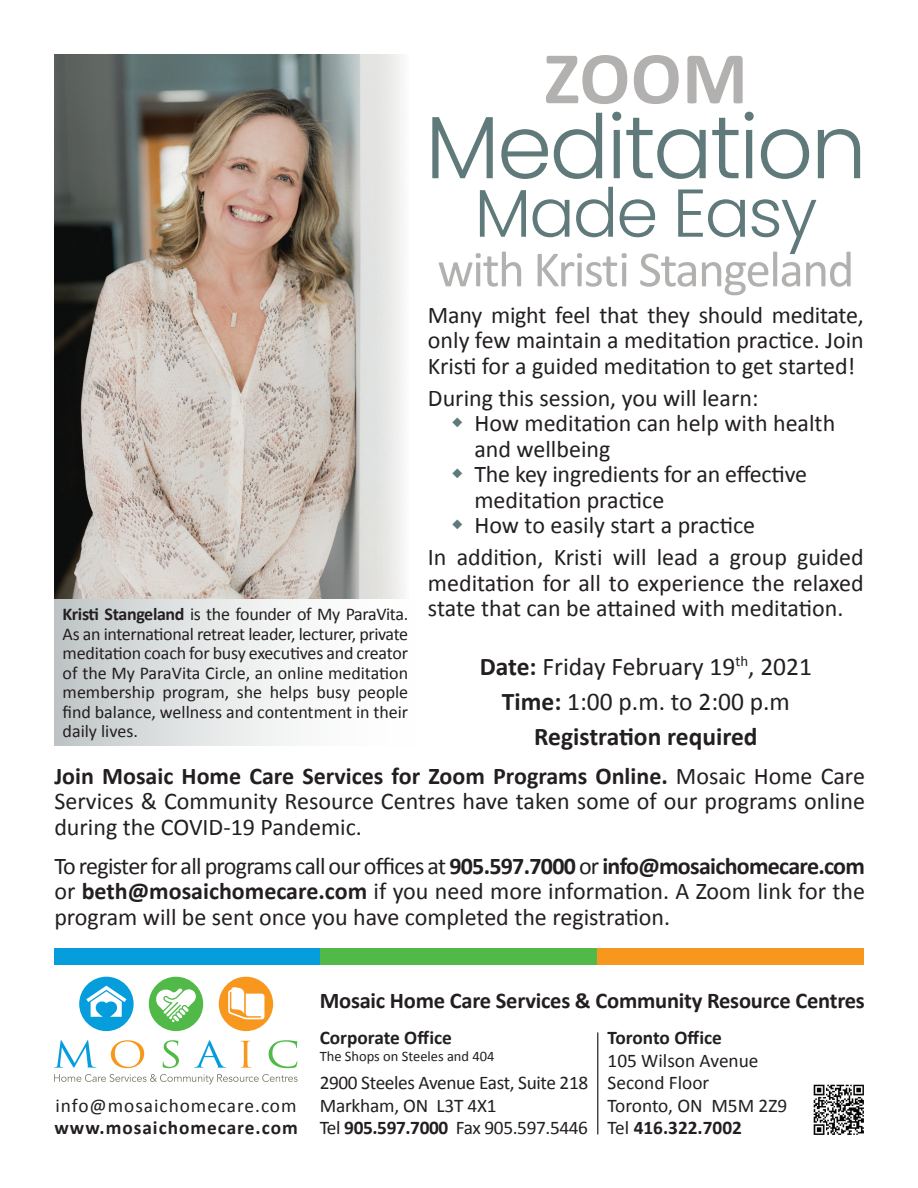
<style>
.page{position:relative;width:918px;height:1188px;background:#fff}
.page>*{position:absolute;margin:0;border:0;box-sizing:border-box;transform-origin:0 0}
.t1{font:300 88.5px "Poppins";letter-spacing:-.03em;color:#60797a}
.t2{font:700 75px "Calibri";color:#b3b1b0}
.t3{font:300 67.5px "Poppins";letter-spacing:-.03em;color:#60797a}
.t4{font:51px "Calibri";letter-spacing:-.03em;color:#b3b1b0}
.t5{font:25.5px/35.2px "Calibri";color:#231f20;text-align:center}
.t6{font:24px/25.5px "Calibri";color:#231f20;text-align:justify}
.t7{font:700 22.5px "Calibri";letter-spacing:-.01em;color:#231f20}
.t8{font:19.35px/22.5px "Calibri";letter-spacing:-.01em;color:#231f20}
.t9{font:700 19.35px "Calibri";color:#231f20}
.t10{font:19.35px "Calibri";letter-spacing:.05em;color:#231f20}
.t11{font:700 19.35px "Calibri";letter-spacing:.05em;color:#231f20}
.t12{font:18px/19.5px "Calibri";color:#231f20;text-align:justify}
.t13{font:14.55px "Calibri";color:#231f20}
.s1{font-weight:700}
</style>
<div class="page">
<div style="left:54px;top:598px;width:374px;height:148px;background:linear-gradient(to right,#c6cbcc,#fff)"></div>
<div style="left:79px;top:977px;width:55px;height:54px;background:#069ddc;border-radius:50%"></div>
<div style="left:219px;top:977px;width:54px;height:54px;background:#f7971d;border-radius:50%"></div>
<div style="left:149px;top:977px;width:54px;height:54px;background:#51b948;border-radius:50%"></div>
<svg style="left:86px;top:986px;width:40px;height:31px"></svg>
<svg style="left:155px;top:988px;width:41px;height:34px"></svg>
<svg style="left:228px;top:987px;width:36px;height:32px"></svg>
<svg style="left:54px;top:1074px;width:244px;height:10px"></svg>
<svg style="left:54px;top:1040px;width:43px;height:28px"></svg>
<svg style="left:111px;top:1040px;width:33px;height:28px"></svg>
<svg style="left:163px;top:1040px;width:16px;height:28px"></svg>
<svg style="left:194px;top:1040px;width:32px;height:28px"></svg>
<svg style="left:241px;top:1041px;width:11px;height:27px"></svg>
<svg style="left:269px;top:1040px;width:28px;height:28px"></svg>
<img style="left:813px;top:1084px;width:51px;height:51px">
<hr style="left:597px;top:1032px;width:1px;height:102px;background:#231f20">
<div style="left:54px;top:948px;width:266px;height:17px;background:#069ddc"></div>
<div style="left:320px;top:948px;width:278px;height:17px;background:#51b948"></div>
<div style="left:598px;top:948px;width:266px;height:17px;background:#f7971d"></div>
<img style="left:54px;top:54px;width:349px;height:544px">
<h2 class="t2" style="left:544px;top:30px;width:205px">ZOOM</h2>
<h1 class="t1" style="left:425px;top:96px;width:443px">Meditation</h1>
<h3 class="t3" style="left:474px;top:174px;width:344px">Made Easy</h3>
<h3 class="t4" style="left:437px;top:237px;width:418px">with Kristi Stangeland</h3>
<p class="t6" style="left:428px;top:302px;width:437px">Many might feel that they should meditate, only few maintain a meditation practice. Join Kristi for a guided meditation to get started!</p>
<p class="t6" style="left:474px;top:385px;width:362px;text-align:left;text-indent:-46px">During this session, you will learn:<br>How meditation can help with health and wellbeing<br>The key ingredients for an effective meditation practice<br>How to easily start a practice</p>
<p class="t6" style="left:428px;top:545px;width:437px">In addition, Kristi will lead a group guided meditation for all to experience the relaxed state that can be attained with meditation.</p>
<p class="t5" style="left:480px;top:649px;width:334px"><span class="s1">Date:</span> Friday February 19<sup>th</sup>, 2021<br><span class="s1">Time:</span> 1:00 p.m. to 2:00 p.m<br><span class="s1">Registration required</span></p>
<p class="t6" style="left:54px;top:763px;width:812px"><span class="s1">Join Mosaic Home Care Services for Zoom Programs Online.</span> Mosaic Home Care Services &amp; Community Resource Centres have taken some of our programs online during the COVID-19 Pandemic.</p>
<p class="t6" style="left:54px;top:853px;width:812px">To register for all programs call our offices at <span class="s1">905.597.7000</span> or <span class="s1">info@mosaichomecare.com </span>or <span class="s1">beth@mosaichomecare.com</span> if you need more information. A Zoom link for the program will be sent once you have completed the registration.</p>
<p class="t12" style="left:63px;top:605px;width:347px"><span class="s1">Kristi Stangeland</span> is the founder of My ParaVita.<br>As an international retreat leader, lecturer, private meditation coach for busy executives and creator of the My ParaVita Circle, an online meditation membership program, she helps busy people find balance, wellness and contentment in their daily lives.</p>
<p class="t10" style="left:56px;top:1093px;width:243px">info@mosaichomecare.com</p>
<p class="t11" style="left:54px;top:1115px;width:245px">www.mosaichomecare.com</p>
<p class="t7" style="left:320px;top:986px;width:547px">Mosaic Home Care Services &amp; Community Resource Centres</p>
<p class="t9" style="left:320px;top:1026px;width:134px">Corporate Office</p>
<p class="t13" style="left:320px;top:1047px;width:176px">The Shops on Steeles and 404</p>
<p class="t8" style="left:320px;top:1072px;width:270px">2900 Steeles Avenue East, Suite 218<br>Markham, ON L3T 4X1<br>Tel <span class="s1">905.597.7000</span> Fax 905.597.5446</p>
<p class="t9" style="left:608px;top:1026px;width:116px">Toronto Office</p>
<p class="t8" style="left:608px;top:1049px;width:181px">105 Wilson Avenue<br>Second Floor<br>Toronto, ON M5M 2Z9<br>Tel <span class="s1">416.322.7002</span></p>
</div>
